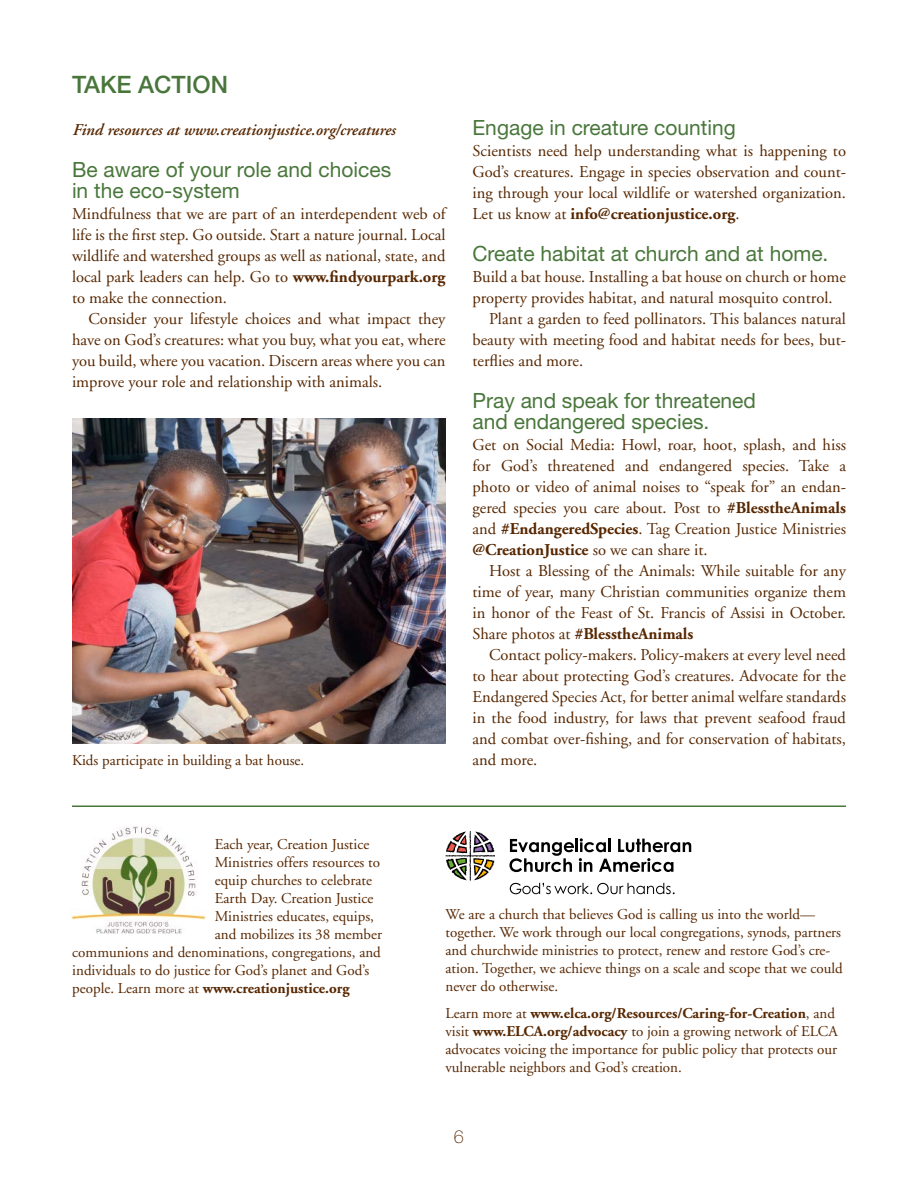
<style>
.page{position:relative;width:918px;height:1188px;background:#fff}
.page>*{position:absolute;margin:0;border:0;box-sizing:border-box;transform-origin:0 0}
.t1{font:500 24px "Helvetica Neue";color:#49773b}
.t2{font:21px/21px "Helvetica Neue";color:#49773b}
.t3{font:100 18px "Helvetica Neue";color:#572700}
.t4{font:16.5px/21px "Adobe Garamond";color:#572700;text-align:justify}
.t5{font:italic 600 16.5px "Adobe Garamond";color:#572700}
.t6{font:15px/18px "Adobe Garamond";color:#572700}
.t7{font:700 15px "Adobe Garamond";color:#572700}
.s1{font-weight:700}
.s2{font-weight:400}
</style>
<div class="page">
<hr style="left:72px;top:806px;width:774px;height:1px;background:#49773b">
<img style="left:72px;top:418px;width:374px;height:325px">
<img style="left:71px;top:827px;width:134px;height:106px">
<svg style="left:446px;top:831px;width:49px;height:50px"></svg>
<svg style="left:509px;top:838px;width:182px;height:34px"></svg>
<svg style="left:510px;top:883px;width:165px;height:11px"></svg>
<h1 class="t1" style="left:72px;top:70px;width:158px">TAKE ACTION</h1>
<p class="t5" style="left:72px;top:121px;width:325px">Find resources at www.creationjustice.org/creatures</p>
<p class="t2" style="left:72px;top:159px;width:321px">Be aware of your role and choices in the eco-system</p>
<p class="t4" style="left:72px;top:204px;width:375px">Mindfulness that we are part of an interdependent web of life is the first step. Go outside. Start a nature journal. Local wildlife and watershed groups as well as national, state, and local park leaders can help. Go to <span class="s1">www.findyourpark.org </span>to make the connection.</p>
<p class="t4" style="left:72px;top:309px;width:375px;text-indent:16px">Consider your lifestyle choices and what impact they have on God’s creatures: what you buy, what you eat, where you build, where you vacation. Discern areas where you can improve your role and relationship with animals.</p>
<p class="t2" style="left:472px;top:117px;width:265px">Engage in creature counting</p>
<p class="t4" style="left:472px;top:141px;width:375px">Scientists need help understanding what is happening to God’s creatures. Engage in species observation and count&shy;ing through your local wildlife or watershed organization.<br>Let us know at <span class="s1">info@creationjustice.org</span>.</p>
<p class="t2" style="left:472px;top:243px;width:357px">Create habitat at church and at home.</p>
<p class="t4" style="left:472px;top:267px;width:375px">Build a bat house. Installing a bat house on church or home</p>
<p class="t4" style="left:472px;top:288px;width:362px">property provides habitat, and natural mosquito control.</p>
<p class="t4" style="left:489px;top:309px;width:359px">Plant a garden to feed pollinators. This balances natural</p>
<p class="t4" style="left:472px;top:330px;width:375px">beauty with meeting food and habitat needs for bees, but-</p>
<p class="t4" style="left:472px;top:351px;width:112px">terflies and more.</p>
<p class="t2" style="left:472px;top:390px;width:285px">Pray and speak for threatened and endangered species.</p>
<p class="t4" style="left:472px;top:435px;width:375px">Get on Social Media: Howl, roar, hoot, splash, and hiss for God’s threatened and endangered species. Take a photo or video of animal noises to “speak for” an endan&shy;gered species you care about. Post to <span class="s1">#BlesstheAnimals </span>and <span class="s1">#EndangeredSpecies</span>. Tag Creation Justice Ministries <span class="s1">@CreationJustice</span> so we can share it.</p>
<p class="t4" style="left:472px;top:561px;width:375px;text-indent:16px">Host a Blessing of the Animals: While suitable for any time of year, many Christian communities organize them in honor of the Feast of St. Francis of Assisi in October.<br>Share photos at <span class="s1">#BlesstheAnimals</span></p>
<p class="t4" style="left:472px;top:645px;width:375px;text-indent:16px">Contact policy-makers. Policy-makers at every level need to hear about protecting God’s creatures. Advocate for the Endangered Species Act, for better animal welfare standards in the food industry, for laws that prevent seafood fraud and combat over-fishing, and for conservation of habitats,</p>
<p class="t6" style="left:72px;top:752px;width:234px">Kids participate in building a bat house.</p>
<p class="t4" style="left:472px;top:750px;width:66px">and more.</p>
<p class="t6" style="left:215px;top:836px;width:156px">Each year, Creation Justice</p>
<p class="t6" style="left:215px;top:854px;width:167px">Ministries offers resources to</p>
<p class="t6" style="left:215px;top:872px;width:159px">equip churches to celebrate</p>
<p class="t6" style="left:215px;top:890px;width:160px">Earth Day. Creation Justice</p>
<p class="t6" style="left:215px;top:908px;width:161px">Ministries educates, equips,</p>
<p class="t6" style="left:215px;top:926px;width:169px">and mobilizes its 38 member</p>
<p class="t6" style="left:72px;top:944px;width:310px">communions and denominations, congregations, and</p>
<p class="t6" style="left:72px;top:962px;width:299px">individuals to do justice for God’s planet and God’s</p>
<p class="t7" style="left:72px;top:981px;width:279px"><span class="s2">people. Learn more at</span> www.creationjustice.org</p>
<p class="t6" style="left:446px;top:906px;width:399px">We are a church that believes God is calling us into the world— together. We work through our local congregations, synods, partners and churchwide ministries to protect, renew and restore God’s cre&shy;ation. Together, we achieve things on a scale and scope that we could never do otherwise.</p>
<p class="t6" style="left:446px;top:1005px;width:394px">Learn more at <span class="s1">www.elca.org/Resources/Caring-for-Creation</span>, and visit <span class="s1">www.ELCA.org/advocacy</span> to join a growing network of ELCA advocates voicing the importance for public policy that protects our vulnerable neighbors and God’s creation.</p>
<p class="t3" style="left:454px;top:1126px;width:12px">6</p>
</div>
